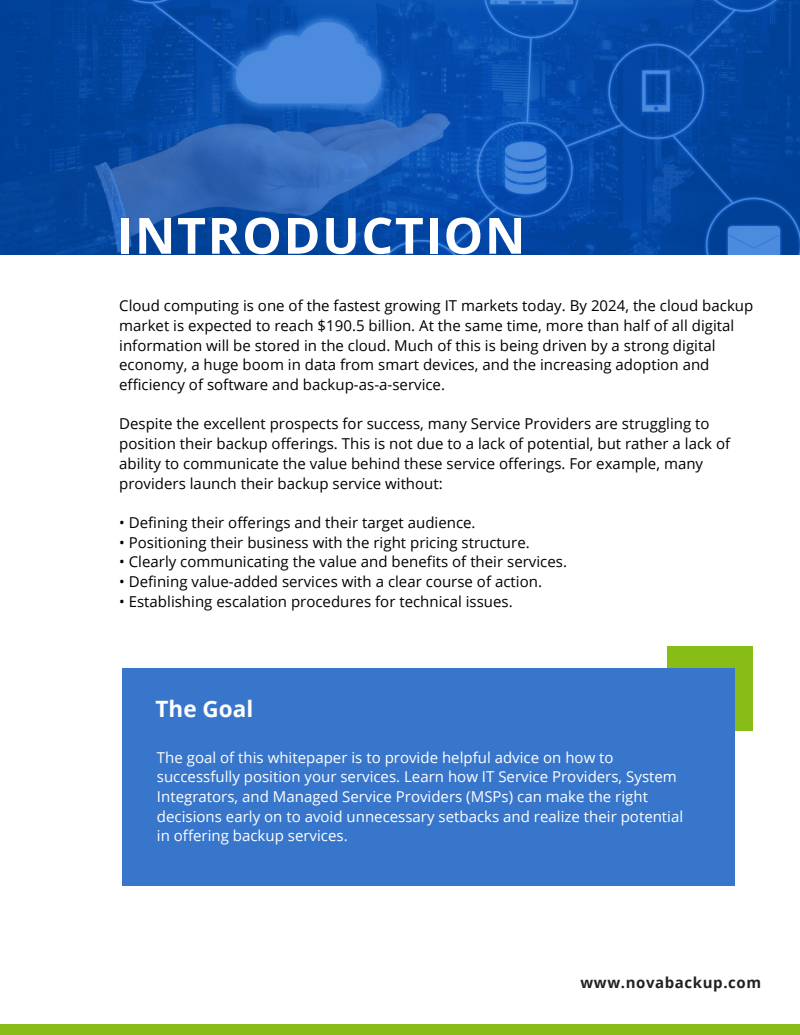
<style>
.page{position:relative;width:800px;height:1035px;background:#fff}
.page>*{position:absolute;margin:0;border:0;box-sizing:border-box;transform-origin:0 0}
.t1{font:700 50px "Open Sans";letter-spacing:.03em;color:#fff}
.t2{font:700 22.5px "Open Sans";color:#fff}
.t3{font:15px/19.7px "Open Sans";color:#000}
.t4{font:15px/19.7px "Open Sans";color:#fff}
.t5{font:700 15px "Open Sans";letter-spacing:.04em;color:#202121}
</style>
<div class="page">
<svg style="left:0;top:0;width:800px;height:255px;background:#0f51ab"></svg>
<div style="left:668px;top:646px;width:84px;height:85px;background:#88bc17"></div>
<div style="left:122px;top:668px;width:612px;height:217px;background:#3876cc"></div>
<div style="left:0;top:1024px;width:800px;height:11px;background:#88bc17"></div>
<h1 class="t1" style="left:117px;top:200px;width:410px">INTRODUCTION</h1>
<p class="t3" style="left:119px;top:296px;width:635px">Cloud computing is one of the fastest growing IT markets today. By 2024, the cloud backup market is expected to reach $190.5 billion. At the same time, more than half of all digital information will be stored in the cloud. Much of this is being driven by a strong digital economy, a huge boom in data from smart devices, and the increasing adoption and efficiency of software and backup-as-a-service.</p>
<p class="t3" style="left:119px;top:414px;width:612px">Despite the excellent prospects for success, many Service Providers are struggling to position their backup offerings. This is not due to a lack of potential, but rather a lack of ability to communicate the value behind these service offerings. For example, many providers launch their backup service without:</p>
<p class="t3" style="left:119px;top:512px;width:358px">• Defining their offerings and their target audience.</p>
<p class="t3" style="left:119px;top:532px;width:412px">• Positioning their business with the right pricing structure.</p>
<p class="t3" style="left:119px;top:552px;width:449px">• Clearly communicating the value and benefits of their services.</p>
<p class="t3" style="left:119px;top:571px;width:424px">• Defining value-added services with a clear course of action.</p>
<p class="t3" style="left:119px;top:591px;width:395px">• Establishing escalation procedures for technical issues.</p>
<h2 class="t2" style="left:156px;top:693px;width:99px">The Goal</h2>
<p class="t4" style="left:157px;top:747px;width:528px">The goal of this whitepaper is to provide helpful advice on how to successfully position your services. Learn how IT Service Providers, System Integrators, and Managed Service Providers (MSPs) can make the right decisions early on to avoid unnecessary setbacks and realize their potential in offering backup services.</p>
<p class="t5" style="left:580px;top:972px;width:182px">www.novabackup.com</p>
</div>
